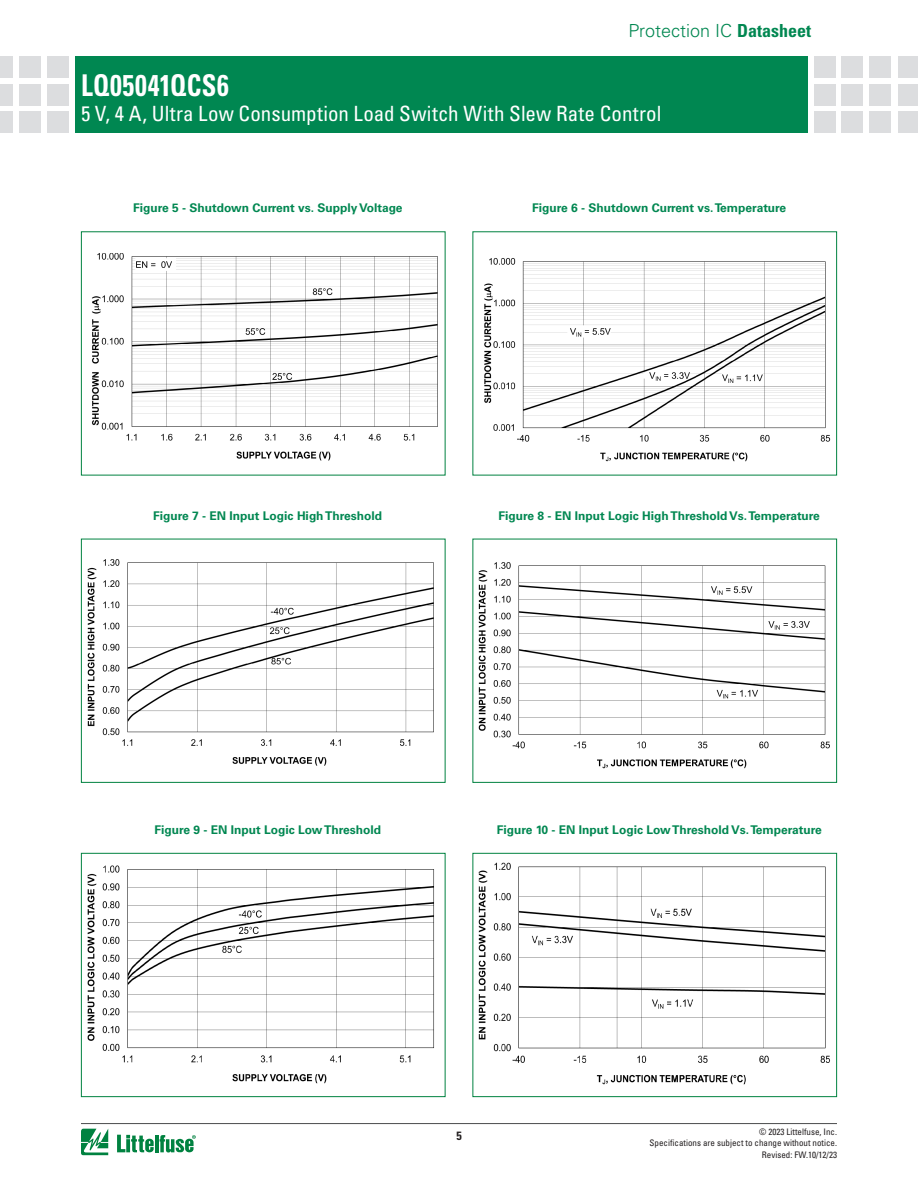
<style>
.page{position:relative;width:918px;height:1188px;background:#fff}
.page>*{position:absolute;margin:0;border:0;box-sizing:border-box;transform-origin:0 0}
.t1{font:700 condensed 30px "Univers LT Std";letter-spacing:.02em;color:#fff;scale:.88 1}
.t2{font:condensed 21px "Univers LT Std";letter-spacing:.005em;color:#fff}
.t3{font:300 18px "Univers LT Std";color:#008751}
.t4{font:700 12px "Univers LT Std";color:#008751}
.t5{font:700 condensed 12px "Univers LT Std";color:#231f20}
.t6{font:condensed 9px/10.8px "Univers LT Std";color:#231f20;text-align:right}
.s1{font-weight:700;font-stretch:condensed}
</style>
<div class="page">
<div style="left:870px;top:56px;width:21px;height:21px;background:#dcdddf"></div>
<div style="left:870px;top:84px;width:21px;height:21px;background:#dcdddf"></div>
<div style="left:870px;top:112px;width:21px;height:21px;background:#dcdddf"></div>
<div style="left:814px;top:56px;width:21px;height:21px;background:#dcdddf"></div>
<div style="left:814px;top:84px;width:21px;height:21px;background:#dcdddf"></div>
<div style="left:814px;top:112px;width:21px;height:21px;background:#dcdddf"></div>
<div style="left:842px;top:56px;width:21px;height:21px;background:#dcdddf"></div>
<div style="left:842px;top:84px;width:21px;height:21px;background:#dcdddf"></div>
<div style="left:842px;top:112px;width:21px;height:21px;background:#dcdddf"></div>
<div style="left:898px;top:56px;width:20px;height:21px;background:#dcdddf"></div>
<div style="left:898px;top:84px;width:20px;height:21px;background:#dcdddf"></div>
<div style="left:898px;top:112px;width:20px;height:21px;background:#dcdddf"></div>
<div style="left:75px;top:56px;width:733px;height:77px;background:#008751"></div>
<div style="left:47px;top:56px;width:21px;height:21px;background:#dcdddf"></div>
<div style="left:47px;top:84px;width:21px;height:21px;background:#dcdddf"></div>
<div style="left:47px;top:112px;width:21px;height:21px;background:#dcdddf"></div>
<div style="left:19px;top:56px;width:21px;height:21px;background:#dcdddf"></div>
<div style="left:19px;top:84px;width:21px;height:21px;background:#dcdddf"></div>
<div style="left:19px;top:112px;width:21px;height:21px;background:#dcdddf"></div>
<div style="left:0;top:56px;width:13px;height:21px;background:#dcdddf"></div>
<div style="left:0;top:84px;width:13px;height:21px;background:#dcdddf"></div>
<div style="left:0;top:112px;width:13px;height:21px;background:#dcdddf"></div>
<hr style="left:81px;top:1123px;width:756px;height:1px;background:#4b4c4d">
<svg style="left:81px;top:1129px;width:27px;height:26px"></svg>
<hr style="left:155px;top:1135px;width:3px;height:17px;background:#008240">
<svg style="left:160px;top:1135px;width:36px;height:18px"></svg>
<svg style="left:117px;top:1135px;width:37px;height:17px"></svg>
<img style="left:87px;top:559px;width:347px;height:207px">
<div style="left:81px;top:539px;width:365px;height:244px;border:1px solid #008240"></div>
<img style="left:478px;top:562px;width:352px;height:207px">
<div style="left:472px;top:539px;width:365px;height:244px;border:1px solid #008240"></div>
<img style="left:87px;top:865px;width:347px;height:219px">
<div style="left:81px;top:853px;width:365px;height:244px;border:1px solid #008240"></div>
<img style="left:478px;top:862px;width:352px;height:223px">
<div style="left:472px;top:853px;width:365px;height:244px;border:1px solid #008240"></div>
<img style="left:92px;top:253px;width:346px;height:208px">
<img style="left:484px;top:258px;width:347px;height:204px">
<h3 class="t3" style="left:629px;top:20px;width:184px">Protection IC <span class="s1">Datasheet</span></h3>
<h1 class="t1" style="left:81px;top:67px;width:169px">LQ05041QCS6</h1>
<h2 class="t2" style="left:81px;top:100px;width:582px">5 V, 4 A, Ultra Low Consumption Load Switch With Slew Rate Control</h2>
<p class="t4" style="left:133px;top:201px;width:271px">Figure 5 - Shutdown Current vs. Supply Voltage</p>
<p class="t4" style="left:532px;top:201px;width:255px">Figure 6 - Shutdown Current vs. Temperature</p>
<p class="t4" style="left:153px;top:508px;width:230px">Figure 7 - EN Input Logic High Threshold</p>
<p class="t4" style="left:499px;top:508px;width:323px">Figure 8 - EN Input Logic High Threshold Vs. Temperature</p>
<p class="t4" style="left:154px;top:823px;width:228px">Figure 9 - EN Input Logic Low Threshold</p>
<p class="t4" style="left:497px;top:823px;width:327px">Figure 10 - EN Input Logic Low Threshold Vs. Temperature</p>
<p class="t5" style="left:456px;top:1128px;width:7px">5</p>
<p class="t6" style="left:650px;top:1126px;width:189px">© 2023 Littelfuse, Inc.<br>Specifications are subject to change without notice.</p>
<p class="t6" style="left:762px;top:1149px;width:77px">Revised: FW.10/12/23</p>
</div>
